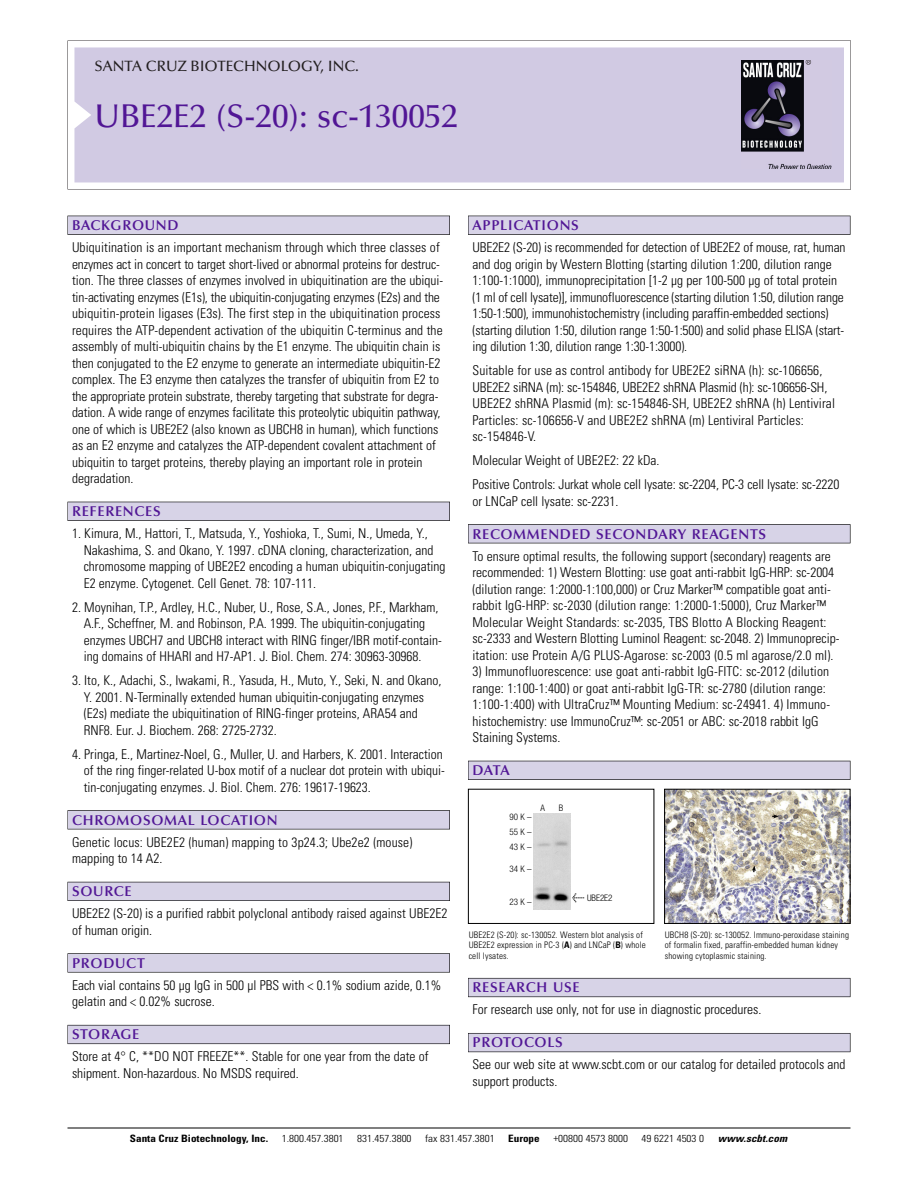
<style>
.page{position:relative;width:918px;height:1188px;background:#fff}
.page>*{position:absolute;margin:0;border:0;box-sizing:border-box;transform-origin:0 0}
.t1{font:500 33px "Optima";color:#511695}
.t2{font:500 15px "Optima";color:#231f20}
.t3{font:600 14.25px "Optima";letter-spacing:.05em;color:#511695}
.t4{font:300 condensed 13.5px/16.5px "Univers";color:#000}
.t5{font:300 condensed 10.2px "Univers";color:#000;scale:1.1 1}
.t6{font:700 condensed 10.2px "Univers";color:#000;scale:1.1 1}
.t7{font:italic 700 condensed 10.2px "Univers";letter-spacing:.005em;color:#000;scale:1.1 1}
.t8{font:300 condensed 9px/10.5px "Univers";letter-spacing:.015em;color:#000}
.t9{font:300 condensed 9px/15px "Helvetica Neue";color:#000;text-align:justify}
.s1{font-family:"Meta Plus";font-weight:400;font-stretch:normal;font-size:10.5px}
.s2{font-weight:700}
</style>
<div class="page">
<svg style="left:68px;top:40px;width:783px;height:149px"></svg>
<div style="left:74px;top:47px;width:770px;height:135px;background:#d1cae3"></div>
<img style="left:741px;top:60px;width:90px;height:108px">
<div style="left:68px;top:216px;width:382px;height:19px;background:#525155"></div>
<div style="left:68px;top:216px;width:381px;height:18px;background:#d7d3e7"></div>
<div style="left:68px;top:502px;width:382px;height:19px;background:#515055"></div>
<div style="left:68px;top:502px;width:381px;height:18px;background:#d7d3e7"></div>
<div style="left:68px;top:810px;width:382px;height:19px;background:#545357"></div>
<div style="left:68px;top:811px;width:381px;height:18px;background:#d7d3e7"></div>
<div style="left:68px;top:882px;width:382px;height:19px;background:#54535a"></div>
<div style="left:68px;top:882px;width:381px;height:18px;background:#d7d3e7"></div>
<svg style="left:68px;top:953px;width:382px;height:20px"></svg>
<div style="left:68px;top:954px;width:381px;height:18px;background:#d7d3e7"></div>
<div style="left:68px;top:1025px;width:382px;height:19px;background:#66646e"></div>
<div style="left:68px;top:1025px;width:381px;height:18px;background:#d7d3e7"></div>
<div style="left:468px;top:216px;width:382px;height:19px;background:#525155"></div>
<div style="left:468px;top:216px;width:382px;height:18px;background:#d7d3e7"></div>
<div style="left:468px;top:524px;width:382px;height:19px;background:#525155"></div>
<div style="left:468px;top:525px;width:382px;height:18px;background:#d7d3e7"></div>
<div style="left:468px;top:761px;width:382px;height:19px;background:#525158"></div>
<div style="left:468px;top:761px;width:382px;height:18px;background:#d7d3e7"></div>
<div style="left:468px;top:978px;width:382px;height:19px;background:#66646d"></div>
<div style="left:468px;top:979px;width:382px;height:18px;background:#d7d3e7"></div>
<div style="left:468px;top:1033px;width:382px;height:19px;background:#5b5961"></div>
<div style="left:468px;top:1034px;width:382px;height:18px;background:#d7d3e7"></div>
<hr style="left:68px;top:1128px;width:782px;height:1px;background:#000">
<img style="left:666px;top:791px;width:182px;height:131px">
<div style="left:664px;top:789px;width:186px;height:135px;border:1px solid #000"></div>
<div style="left:468px;top:789px;width:186px;height:135px;border:1px solid #000"></div>
<img style="left:534px;top:814px;width:36px;height:95px">
<p class="t2" style="left:94px;top:61px;width:266px">SANTA CRUZ BIOTECHNOLOGY, INC.</p>
<h1 class="t1" style="left:94px;top:103px;width:365px">UBE2E2 (S-20): sc-130052</h1>
<p class="t3" style="left:72px;top:219px;width:108px">BACKGROUND</p>
<p class="t4" style="left:72px;top:240px;width:373px">Ubiquitination is an important mechanism through which three classes of enzymes act in concert to target short-lived or abnormal proteins for destruc&shy;tion. The three classes of enzymes involved in ubiquitination are the ubiqui&shy;tin-activating enzymes (E1s), the ubiquitin-conjugating enzymes (E2s) and the ubiquitin-protein ligases (E3s). The first step in the ubiquitination process requires the ATP-dependent activation of the ubiquitin C-terminus and the assembly of multi-ubiquitin chains by the E1 enzyme. The ubiquitin chain is then conjugated to the E2 enzyme to generate an intermediate ubiquitin-E2 complex. The E3 enzyme then catalyzes the transfer of ubiquitin from E2 to the appropriate protein substrate, thereby targeting that substrate for degra&shy;dation. A wide range of enzymes facilitate this proteolytic ubiquitin pathway, one of which is UBE2E2 (also known as UBCH8 in human), which functions as an E2 enzyme and catalyzes the ATP-dependent covalent attachment of ubiquitin to target proteins, thereby playing an important role in protein degradation.</p>
<p class="t3" style="left:72px;top:506px;width:90px">REFERENCES</p>
<p class="t4" style="left:84px;top:526px;width:363px;text-indent:-12px">1. Kimura, M., Hattori, T., Matsuda, Y., Yoshioka, T., Sumi, N., Umeda, Y., Nakashima, S. and Okano, Y. 1997. cDNA cloning, characterization, and chromosome mapping of UBE2E2 encoding a human ubiquitin-conjugating E2 enzyme. Cytogenet. Cell Genet. 78: 107-111.</p>
<p class="t4" style="left:84px;top:600px;width:360px;text-indent:-12px">2. Moynihan, T.P., Ardley, H.C., Nuber, U., Rose, S.A., Jones, P.F., Markham, A.F., Scheffner, M. and Robinson, P.A. 1999. The ubiquitin-conjugating enzymes UBCH7 and UBCH8 interact with RING finger/IBR motif-contain&shy;ing domains of HHARI and H7-AP1. J. Biol. Chem. 274: 30963-30968.</p>
<p class="t4" style="left:84px;top:673px;width:359px;text-indent:-12px">3. Ito, K., Adachi, S., Iwakami, R., Yasuda, H., Muto, Y., Seki, N. and Okano, Y. 2001. N-Terminally extended human ubiquitin-conjugating enzymes (E2s) mediate the ubiquitination of RING-finger proteins, ARA54 and RNF8. Eur. J. Biochem. 268: 2725-2732.</p>
<p class="t4" style="left:84px;top:747px;width:363px;text-indent:-12px">4. Pringa, E., Martinez-Noel, G., Muller, U. and Harbers, K. 2001. Interaction of the ring finger-related U-box motif of a nuclear dot protein with ubiqui&shy;tin-conjugating enzymes. J. Biol. Chem. 276: 19617-19623.</p>
<p class="t3" style="left:72px;top:814px;width:207px">CHROMOSOMAL LOCATION</p>
<p class="t4" style="left:72px;top:835px;width:342px">Genetic locus: UBE2E2 (human) mapping to 3p24.3; Ube2e2 (mouse) mapping to 14 A2.</p>
<p class="t3" style="left:72px;top:886px;width:61px">SOURCE</p>
<p class="t4" style="left:72px;top:906px;width:377px">UBE2E2 (S-20) is a purified rabbit polyclonal antibody raised against UBE2E2 of human origin.</p>
<p class="t3" style="left:72px;top:957px;width:74px">PRODUCT</p>
<p class="t4" style="left:72px;top:978px;width:371px">Each vial contains 50 µg IgG in 500 µl PBS with &lt; 0.1% sodium azide, 0.1% gelatin and &lt; 0.02% sucrose.</p>
<p class="t3" style="left:72px;top:1029px;width:69px">STORAGE</p>
<p class="t4" style="left:72px;top:1049px;width:358px">Store at 4° C, **DO NOT FREEZE**. Stable for one year from the date of shipment. Non-hazardous. No MSDS required.</p>
<p class="t3" style="left:473px;top:219px;width:108px">APPLICATIONS</p>
<p class="t4" style="left:473px;top:240px;width:375px">UBE2E2 (S-20) is recommended for detection of UBE2E2 of mouse, rat, human and dog origin by Western Blotting (starting dilution 1:200, dilution range 1:100-1:1000), immunoprecipitation [1-2 µg per 100-500 µg of total protein (1 ml of cell lysate)], immunofluorescence (starting dilution 1:50, dilution range 1:50-1:500), immunohistochemistry (including paraffin-embedded sections) (starting dilution 1:50, dilution range 1:50-1:500) and solid phase ELISA (start&shy;ing dilution 1:30, dilution range 1:30-1:3000).</p>
<p class="t4" style="left:473px;top:363px;width:364px">Suitable for use as control antibody for UBE2E2 siRNA (h): sc-106656, UBE2E2 siRNA (m): sc-154846, UBE2E2 shRNA Plasmid (h): sc-106656-SH, UBE2E2 shRNA Plasmid (m): sc-154846-SH, UBE2E2 shRNA (h) Lentiviral Particles: sc-106656-V and UBE2E2 shRNA (m) Lentiviral Particles: sc-154846-V.</p>
<p class="t4" style="left:473px;top:449px;width:368px;line-height:24px">Molecular Weight of UBE2E2: 22 kDa.<br>Positive Controls: Jurkat whole cell lysate: sc-2204, PC-3 cell lysate: sc-2220</p>
<p class="t4" style="left:473px;top:494px;width:147px">or LNCaP cell lysate: sc-2231.</p>
<p class="t3" style="left:473px;top:528px;width:295px">RECOMMENDED SECONDARY REAGENTS</p>
<p class="t4" style="left:473px;top:549px;width:369px">To ensure optimal results, the following support (secondary) reagents are recommended: 1) Western Blotting: use goat anti-rabbit IgG-HRP: sc-2004 (dilution range: 1:2000-1:100,000) or Cruz Marker™ compatible goat anti&shy;rabbit IgG-HRP: sc-2030 (dilution range: 1:2000-1:5000), Cruz Marker™ Molecular Weight Standards: sc-2035, TBS Blotto A Blocking Reagent: sc-2333 and Western Blotting Luminol Reagent: sc-2048. 2) Immunoprecip&shy;itation: use Protein A/G PLUS-Agarose: sc-2003 (0.5 ml agarose/2.0 ml).</p>
<p class="t4" style="left:473px;top:664px;width:359px">3) Immunofluorescence: use goat anti-rabbit IgG-FITC: sc-2012 (dilution range: 1:100-1:400) or goat anti-rabbit IgG-TR: sc-2780 (dilution range:<br>1:100-1:400) with UltraCruz™ Mounting Medium: sc-24941. 4) Immuno&shy;histochemistry: use ImmunoCruz™: sc-2051 or ABC: sc-2018 rabbit IgG Staining Systems.</p>
<p class="t3" style="left:473px;top:765px;width:39px">DATA</p>
<p class="t9" style="left:509px;top:810px;width:24px">90K– 55K– 43K–</p>
<p class="t9" style="left:509px;top:862px;width:24px">34K–</p>
<p class="t9" style="left:509px;top:895px;width:24px">23K–</p>
<p class="t9" style="left:541px;top:801px;width:6px">A</p>
<p class="t9" style="left:559px;top:801px;width:6px">B</p>
<p class="t9" style="left:572px;top:891px;width:42px"><span class="s1">&lt;</span> UBE2E2</p>
<p class="t8" style="left:469px;top:930px;width:179px">UBE2E2 (S-20): sc-130052. Western blot analysis of<br>UBE2E2 expression in PC-3 (<span class="s2">A</span>) and LNCaP (<span class="s2">B</span>) whole cell lysates.</p>
<p class="t8" style="left:665px;top:930px;width:186px">UBCH8 (S-20): sc-130052. Immuno-peroxidase staining of formalin fixed, paraffin-embedded human kidney showing cytoplasmic staining.</p>
<p class="t3" style="left:473px;top:982px;width:109px">RESEARCH USE</p>
<p class="t4" style="left:473px;top:1003px;width:290px">For research use only, not for use in diagnostic procedures.</p>
<p class="t3" style="left:473px;top:1037px;width:92px">PROTOCOLS</p>
<p class="t4" style="left:473px;top:1058px;width:375px">See our web site at www.scbt.com or our catalog for detailed protocols and support products.</p>
<p class="t6" style="left:130px;top:1135px;width:127px">Santa Cruz Biotechnology, Inc.</p>
<p class="t5" style="left:282px;top:1135px;width:58px">1.800.457.3801</p>
<p class="t5" style="left:357px;top:1135px;width:51px">831.457.3800</p>
<p class="t5" style="left:425px;top:1135px;width:65px">fax 831.457.3801</p>
<p class="t6" style="left:508px;top:1135px;width:30px">Europe</p>
<p class="t5" style="left:553px;top:1135px;width:69px">+00800 4573 8000</p>
<p class="t5" style="left:642px;top:1135px;width:58px">49 6221 4503 0</p>
<p class="t7" style="left:718px;top:1135px;width:64px">www.scbt.com</p>
</div>
